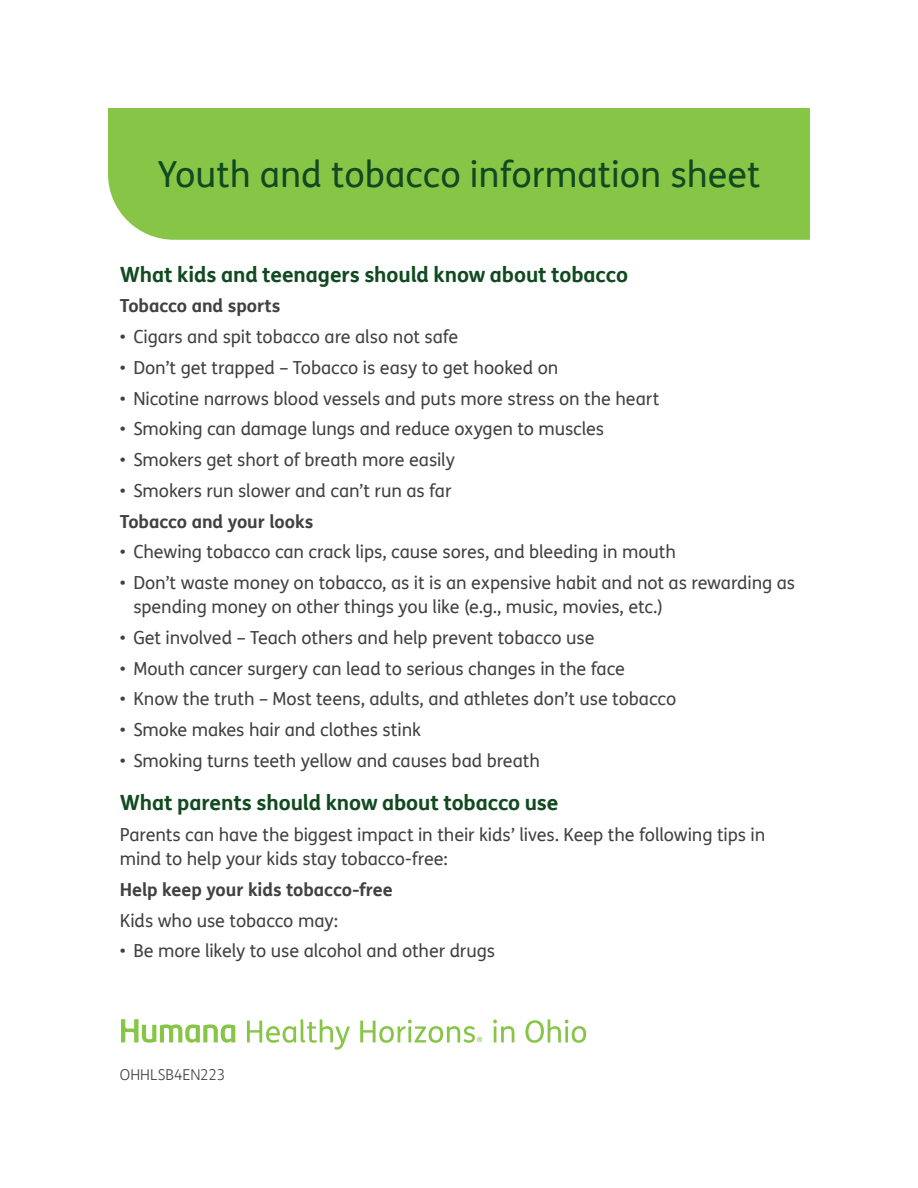
<style>
.page{position:relative;width:918px;height:1188px;background:#fff}
.page>*{position:absolute;margin:0;border:0;box-sizing:border-box;transform-origin:0 0}
.H1_Dark_Green{font:36px "FS Humana";color:#114a21}
.H2_Contrast_Green_16{font:700 21px "FS Humana";letter-spacing:-.005em;color:#114a21}
.t1{font:18px/24px "FS Humana";letter-spacing:-.005em;color:#414042}
.t2{font:700 18px "FS Humana";letter-spacing:-.005em;color:#414042}
.P_Dark_Gray{font:300 15px "FS Humana";letter-spacing:-.005em;color:#414042}
</style>
<div class="page">
<div style="left:108px;top:108px;width:702px;height:132px;background:#87c546"></div>
<svg style="left:247px;top:1019px;width:103px;height:31px"></svg>
<svg style="left:493px;top:1020px;width:21px;height:22px"></svg>
<svg style="left:525px;top:1019px;width:61px;height:24px"></svg>
<svg style="left:121px;top:1019px;width:114px;height:24px"></svg>
<svg style="left:360px;top:1020px;width:122px;height:23px"></svg>
<p class="H1_Dark_Green" style="left:158px;top:149px;width:604px">Youth and tobacco information sheet</p>
<p class="H2_Contrast_Green_16" style="left:120px;top:258px;width:510px">What kids and teenagers should know about tobacco</p>
<p class="t2" style="left:120px;top:292px;width:162px">Tobacco and sports</p>
<p class="t1" style="left:120px;top:324px;width:340px">• Cigars and spit tobacco are also not safe</p>
<p class="t1" style="left:120px;top:355px;width:440px">• Don’t get trapped – Tobacco is easy to get hooked on</p>
<p class="t1" style="left:120px;top:386px;width:541px">• Nicotine narrows blood vessels and puts more stress on the heart</p>
<p class="t1" style="left:120px;top:417px;width:486px">• Smoking can damage lungs and reduce oxygen to muscles</p>
<p class="t1" style="left:120px;top:447px;width:336px">• Smokers get short of breath more easily</p>
<p class="t1" style="left:120px;top:478px;width:333px">• Smokers run slower and can’t run as far</p>
<p class="t2" style="left:120px;top:507px;width:195px">Tobacco and your looks</p>
<p class="t1" style="left:120px;top:540px;width:558px">• Chewing tobacco can crack lips, cause sores, and bleeding in mouth</p>
<p class="t1" style="left:133px;top:570px;width:663px;text-indent:-14px">• Don’t waste money on tobacco, as it is an expensive habit and not as rewarding as spending money on other things you like (e.g., music, movies, etc.)</p>
<p class="t1" style="left:120px;top:625px;width:476px">• Get involved – Teach others and help prevent tobacco use</p>
<p class="t1" style="left:120px;top:656px;width:507px">• Mouth cancer surgery can lead to serious changes in the face</p>
<p class="t1" style="left:120px;top:687px;width:558px">• Know the truth – Most teens, adults, and athletes don’t use tobacco</p>
<p class="t1" style="left:120px;top:717px;width:303px">• Smoke makes hair and clothes stink</p>
<p class="t1" style="left:120px;top:748px;width:422px">• Smoking turns teeth yellow and causes bad breath</p>
<p class="H2_Contrast_Green_16" style="left:120px;top:787px;width:440px">What parents should know about tobacco use</p>
<p class="t1" style="left:120px;top:822px;width:647px">Parents can have the biggest impact in their kids’ lives. Keep the following tips in mind to help your kids stay tobacco-free:</p>
<p class="t2" style="left:120px;top:875px;width:274px">Help keep your kids tobacco-free</p>
<p class="t1" style="left:120px;top:908px;width:220px">Kids who use tobacco may:</p>
<p class="t1" style="left:120px;top:939px;width:377px">• Be more likely to use alcohol and other drugs</p>
<p class="P_Dark_Gray" style="left:120px;top:1064px;width:107px">OHHLSB4EN223</p>
</div>
